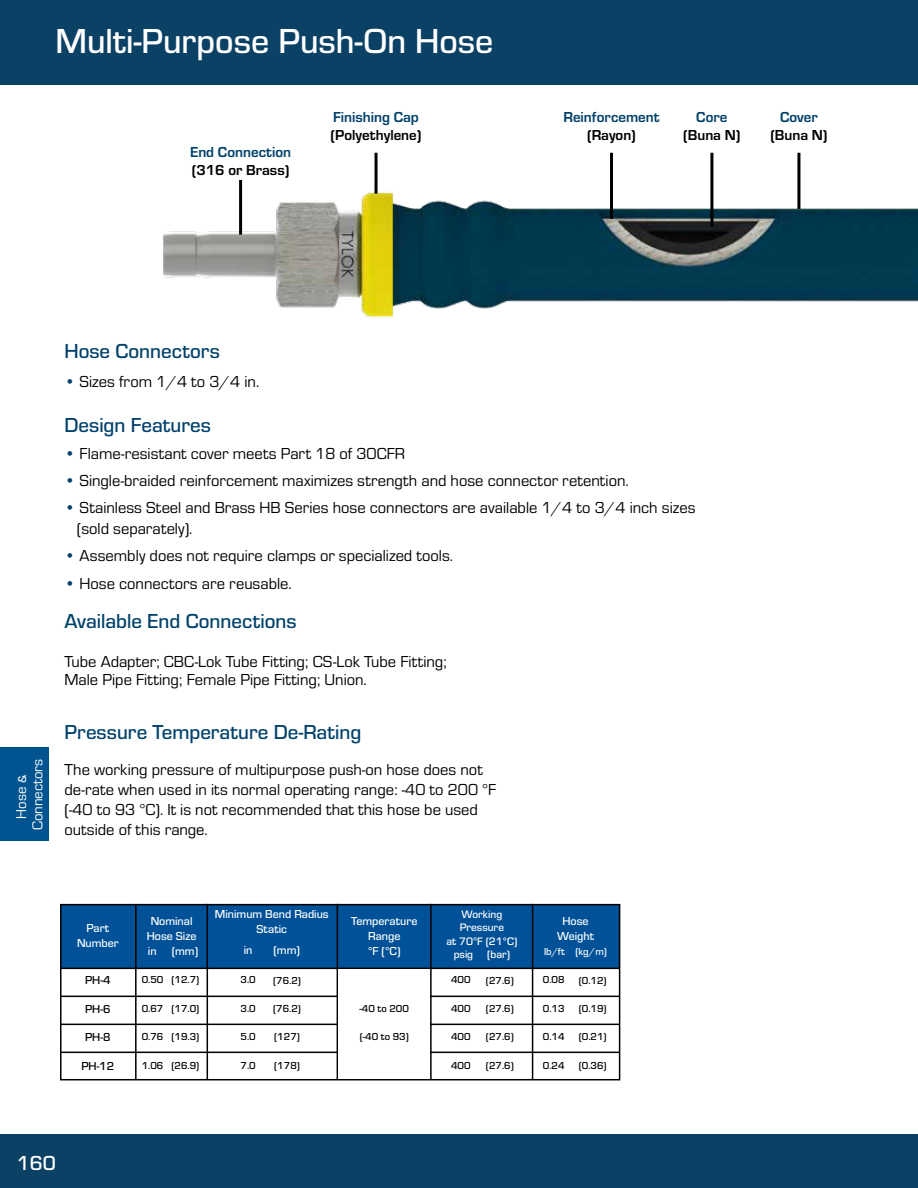
<style>
.page{position:relative;width:918px;height:1188px;background:#fff}
.page>*{position:absolute;margin:0;border:0;box-sizing:border-box;transform-origin:0 0}
.t1{font:500 36px "Eurostile";color:#fff}
.t2{font:500 21px "Eurostile";color:#00416b}
.t3{font:500 21px "Eurostile";color:#fff}
.t4{font:16.5px/19.8px "Eurostile";color:#000}
.t5{font:700 15px "Eurostile";color:#00416b}
.t6{font:700 15px "Eurostile";color:#000}
.t7{font:15px "Eurostile";color:#fff}
.t8{font:500 12px/15px "Eurostile";color:#fff;text-align:center}
.t9{font:500 12px "Eurostile";letter-spacing:-.005em;color:#000}
.t10{font:500 11.25px "Eurostile";color:#fff}
.t11{font:500 10.5px "Eurostile";color:#000}
.t12{font:500 10.5px "Eurostile";color:#fff}
.s1{font-weight:500;font-size:12px}
.s2{color:#00416b}
</style>
<div class="page">
<div style="left:0;top:0;width:918px;height:85px;background:#0c4166"></div>
<div style="left:0;top:1134px;width:918px;height:54px;background:#0c4166"></div>
<div style="left:0;top:748px;width:49px;height:92px;background:#01548f"></div>
<div style="left:61px;top:904px;width:558px;height:64px;background:#005198"></div>
<div style="left:60px;top:904px;width:560px;height:176px;border:2px solid #000"></div>
<hr style="left:61px;top:968px;width:558px;height:1px;background:#000">
<hr style="left:61px;top:996px;width:558px;height:1px;background:#000">
<hr style="left:61px;top:1024px;width:558px;height:1px;background:#000">
<hr style="left:61px;top:1052px;width:558px;height:1px;background:#000">
<hr style="left:135px;top:904px;width:2px;height:175px;background:#000">
<hr style="left:207px;top:904px;width:1px;height:175px;background:#000">
<hr style="left:337px;top:904px;width:1px;height:175px;background:#000">
<hr style="left:430px;top:904px;width:2px;height:175px;background:#000">
<hr style="left:532px;top:904px;width:1px;height:175px;background:#000">
<div style="left:338px;top:969px;width:92px;height:110px;background:#fff"></div>
<img style="left:163px;top:183px;width:755px;height:135px">
<hr style="left:797px;top:153px;width:3px;height:56px;background:#000">
<hr style="left:239px;top:180px;width:3px;height:55px;background:#000">
<hr style="left:375px;top:153px;width:3px;height:41px;background:#000">
<hr style="left:610px;top:153px;width:3px;height:66px;background:#000">
<hr style="left:710px;top:153px;width:3px;height:74px;background:#000">
<h1 class="t1" style="left:56px;top:17px;width:439px">Multi-Purpose Push-On Hose</h1>
<p class="t5" style="left:190px;top:141px;width:103px">End Connection</p>
<p class="t6" style="left:192px;top:159px;width:99px">(316 or Brass)</p>
<p class="t5" style="left:333px;top:106px;width:87px">Finishing Cap</p>
<p class="t6" style="left:331px;top:124px;width:92px">(Polyethylene)</p>
<p class="t5" style="left:563px;top:106px;width:98px">Reinforcement</p>
<p class="t6" style="left:587px;top:124px;width:50px">(Rayon)</p>
<p class="t5" style="left:696px;top:106px;width:33px">Core</p>
<p class="t6" style="left:683px;top:124px;width:59px">(Buna N)</p>
<p class="t5" style="left:780px;top:106px;width:39px">Cover</p>
<p class="t6" style="left:770px;top:124px;width:59px">(Buna N)</p>
<p class="t7" style="left:28px;top:830px;width:73px;rotate:-90deg">Connectors</p>
<p class="t7" style="left:11px;top:819px;width:45px;rotate:-90deg">Hose <span class="s1">&amp;</span></p>
<p class="t2" style="left:64px;top:337px;width:157px">Hose Connectors</p>
<p class="t4" style="left:64px;top:371px;width:196px"><span class="s2">•</span> Sizes from 1/4 to 3/4 in.</p>
<p class="t2" style="left:64px;top:411px;width:148px">Design Features</p>
<p class="t4" style="left:64px;top:443px;width:342px"><span class="s2">•</span> Flame-resistant cover meets Part 18 of 30CFR</p>
<p class="t4" style="left:64px;top:470px;width:566px"><span class="s2">•</span> Single-braided reinforcement maximizes strength and hose connector retention.</p>
<p class="t4" style="left:77px;top:496px;width:620px;line-height:21px;text-indent:-12px"><span class="s2">•</span> Stainless Steel and Brass HB Series hose connectors are available 1/4 to 3/4 inch sizes (sold separately).</p>
<p class="t4" style="left:64px;top:545px;width:390px"><span class="s2">•</span> Assembly does not require clamps or specialized tools.</p>
<p class="t4" style="left:64px;top:573px;width:229px"><span class="s2">•</span> Hose connectors are reusable.</p>
<p class="t2" style="left:64px;top:607px;width:234px">Available End Connections</p>
<p class="t4" style="left:64px;top:652px;width:384px;line-height:18px">Tube Adapter; CBC-Lok Tube Fitting; CS-Lok Tube Fitting;<br>Male Pipe Fitting; Female Pipe Fitting; Union.</p>
<p class="t2" style="left:64px;top:718px;width:298px">Pressure Temperature De-Rating</p>
<p class="t4" style="left:64px;top:759px;width:433px">The working pressure of multipurpose push-on hose does not de-rate when used in its normal operating range: -40 to 200 °F (-40 to 93 °C). It is not recommended that this hose be used outside of this range.</p>
<p class="t8" style="left:77px;top:920px;width:43px">Part<br>Number</p>
<p class="t8" style="left:147px;top:913px;width:51px;text-align:left;text-indent:4px">Nominal<br>Hose Size in</p>
<p class="t8" style="left:172px;top:943px;width:28px">(mm)</p>
<p class="t9" style="left:85px;top:972px;width:27px">PH-4</p>
<p class="t9" style="left:85px;top:1001px;width:27px">PH-6</p>
<p class="t9" style="left:85px;top:1029px;width:27px">PH-8</p>
<p class="t9" style="left:81px;top:1058px;width:34px">PH-12</p>
<p class="t11" style="left:142px;top:973px;width:23px">0.50</p>
<p class="t11" style="left:142px;top:1001px;width:23px">0.67</p>
<p class="t11" style="left:142px;top:1029px;width:23px">0.76</p>
<p class="t11" style="left:142px;top:1058px;width:23px">1.06</p>
<p class="t11" style="left:172px;top:973px;width:29px">(12.7)</p>
<p class="t11" style="left:172px;top:1001px;width:29px">(17.0)</p>
<p class="t11" style="left:172px;top:1029px;width:29px">(19.3)</p>
<p class="t11" style="left:172px;top:1058px;width:29px">(26.9)</p>
<p class="t8" style="left:215px;top:906px;width:115px">Minimum Bend Radius<br>Static</p>
<p class="t8" style="left:244px;top:942px;width:10px">in</p>
<p class="t8" style="left:273px;top:942px;width:28px">(mm)</p>
<p class="t11" style="left:241px;top:973px;width:17px">3.0</p>
<p class="t11" style="left:241px;top:1001px;width:17px">3.0</p>
<p class="t11" style="left:241px;top:1030px;width:17px">5.0</p>
<p class="t11" style="left:241px;top:1058px;width:17px">7.0</p>
<p class="t11" style="left:273px;top:973px;width:29px">(76.2)</p>
<p class="t11" style="left:273px;top:1001px;width:29px">(76.2)</p>
<p class="t11" style="left:274px;top:1029px;width:27px">(127)</p>
<p class="t11" style="left:274px;top:1058px;width:27px">(178)</p>
<p class="t8" style="left:351px;top:913px;width:68px">Temperature<br>Range<br>°F (°C)</p>
<p class="t11" style="left:360px;top:1001px;width:51px">-40 to 200</p>
<p class="t11" style="left:360px;top:1029px;width:51px">(-40 to 93)</p>
<p class="t10" style="left:462px;top:906px;width:42px">Working</p>
<p class="t10" style="left:460px;top:920px;width:46px">Pressure</p>
<p class="t10" style="left:446px;top:933px;width:72px">at 70°F (21°C)</p>
<p class="t10" style="left:454px;top:947px;width:21px">psig</p>
<p class="t10" style="left:487px;top:947px;width:24px">(bar)</p>
<p class="t11" style="left:451px;top:973px;width:21px">400</p>
<p class="t11" style="left:451px;top:1001px;width:21px">400</p>
<p class="t11" style="left:451px;top:1030px;width:21px">400</p>
<p class="t11" style="left:451px;top:1058px;width:21px">400</p>
<p class="t11" style="left:486px;top:973px;width:29px">(27.6)</p>
<p class="t11" style="left:486px;top:1001px;width:29px">(27.6)</p>
<p class="t11" style="left:486px;top:1029px;width:29px">(27.6)</p>
<p class="t11" style="left:486px;top:1058px;width:29px">(27.6)</p>
<p class="t8" style="left:557px;top:913px;width:38px">Hose<br>Weight</p>
<p class="t12" style="left:544px;top:944px;width:64px">lb/ft (kg/m)</p>
<p class="t11" style="left:543px;top:973px;width:23px">0.08</p>
<p class="t11" style="left:543px;top:1001px;width:23px">0.13</p>
<p class="t11" style="left:543px;top:1030px;width:23px">0.14</p>
<p class="t11" style="left:543px;top:1058px;width:23px">0.24</p>
<p class="t11" style="left:579px;top:973px;width:29px">(0.12)</p>
<p class="t11" style="left:579px;top:1001px;width:29px">(0.19)</p>
<p class="t11" style="left:579px;top:1029px;width:29px">(0.21)</p>
<p class="t11" style="left:579px;top:1058px;width:29px">(0.36)</p>
<p class="t3" style="left:17px;top:1149px;width:41px">160</p>
</div>
